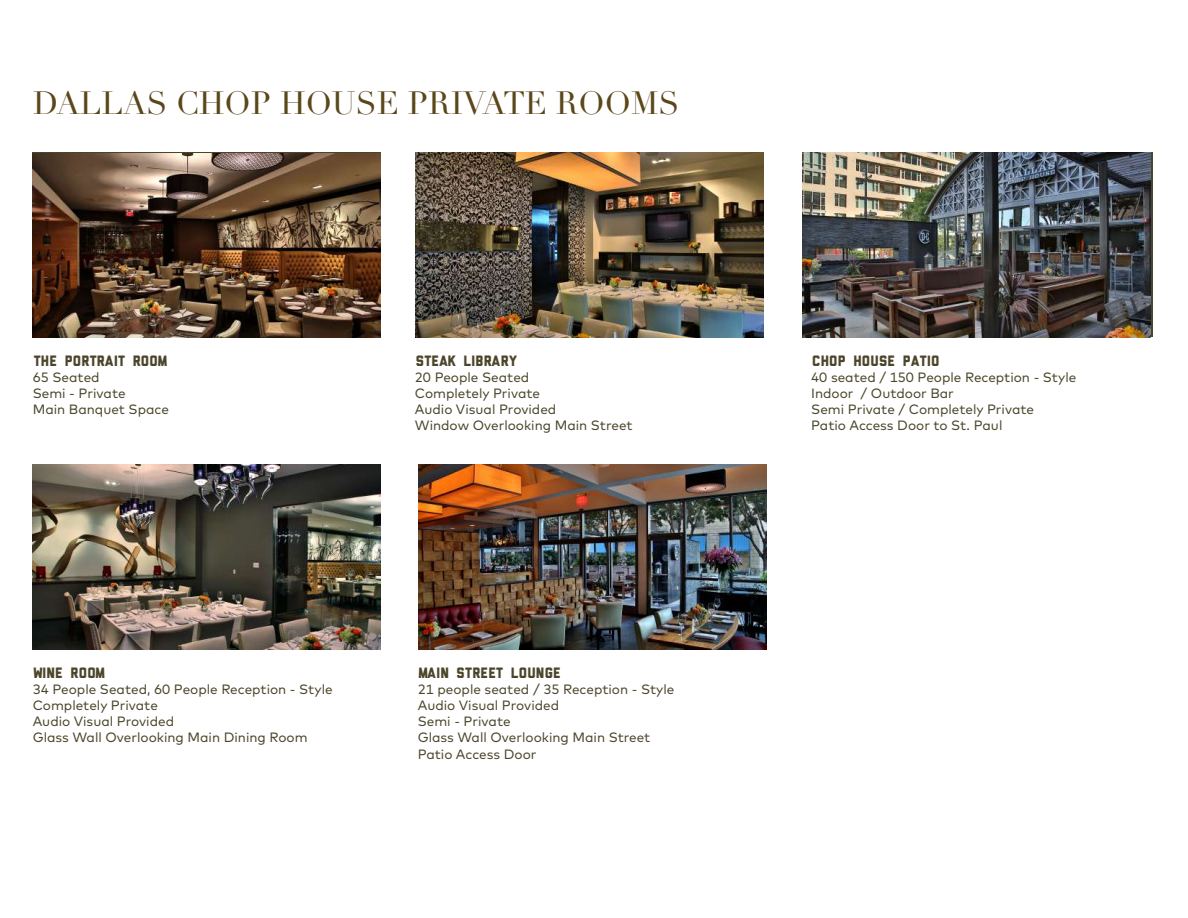
<style>
.page{position:relative;width:1188px;height:918px;background:#fff}
.page>*{position:absolute;margin:0;border:0;box-sizing:border-box;transform-origin:0 0}
.t1{font:31.5px "Didot";color:#5a471a}
.t2{font:15px "Liberator";color:#4b462b}
.t3{font:13.5px/16.2px "Mark";color:#4b462b}
</style>
<div class="page">
<img style="left:33px;top:153px;width:348px;height:185px">
<img style="left:416px;top:152px;width:348px;height:185px">
<img style="left:419px;top:464px;width:348px;height:185px">
<img style="left:803px;top:152px;width:348px;height:185px">
<img style="left:33px;top:464px;width:348px;height:185px">
<h1 class="t1" style="left:33px;top:84px;width:648px">DALLAS CHOP HOUSE PRIVATE ROOMS</h1>
<p class="t2" style="left:33px;top:355px;width:135px">THE PORTRAIT ROOM</p>
<p class="t3" style="left:33px;top:369px;width:138px">65 Seated<br>Semi - Private<br>Main Banquet Space</p>
<p class="t2" style="left:415px;top:355px;width:103px">STEAK LIBRARY</p>
<p class="t3" style="left:415px;top:369px;width:219px">20 People Seated<br>Completely Private<br>Audio Visual Provided<br>Window Overlooking Main Street</p>
<p class="t2" style="left:33px;top:667px;width:73px">WINE ROOM</p>
<p class="t3" style="left:33px;top:681px;width:301px">34 People Seated, 60 People Reception - Style<br>Completely Private<br>Audio Visual Provided<br>Glass Wall Overlooking Main Dining Room</p>
<p class="t2" style="left:418px;top:667px;width:144px">MAIN STREET LOUNGE</p>
<p class="t3" style="left:418px;top:681px;width:258px">21 people seated / 35 Reception - Style<br>Audio Visual Provided<br>Semi - Private<br>Glass Wall Overlooking Main Street<br>Patio Access Door</p>
<p class="t2" style="left:811px;top:355px;width:129px">CHOP HOUSE PATIO</p>
<p class="t3" style="left:811px;top:369px;width:267px">40 seated / 150 People Reception - Style<br>Indoor / Outdoor Bar<br>Semi Private / Completely Private<br>Patio Access Door to St. Paul</p>
</div>
